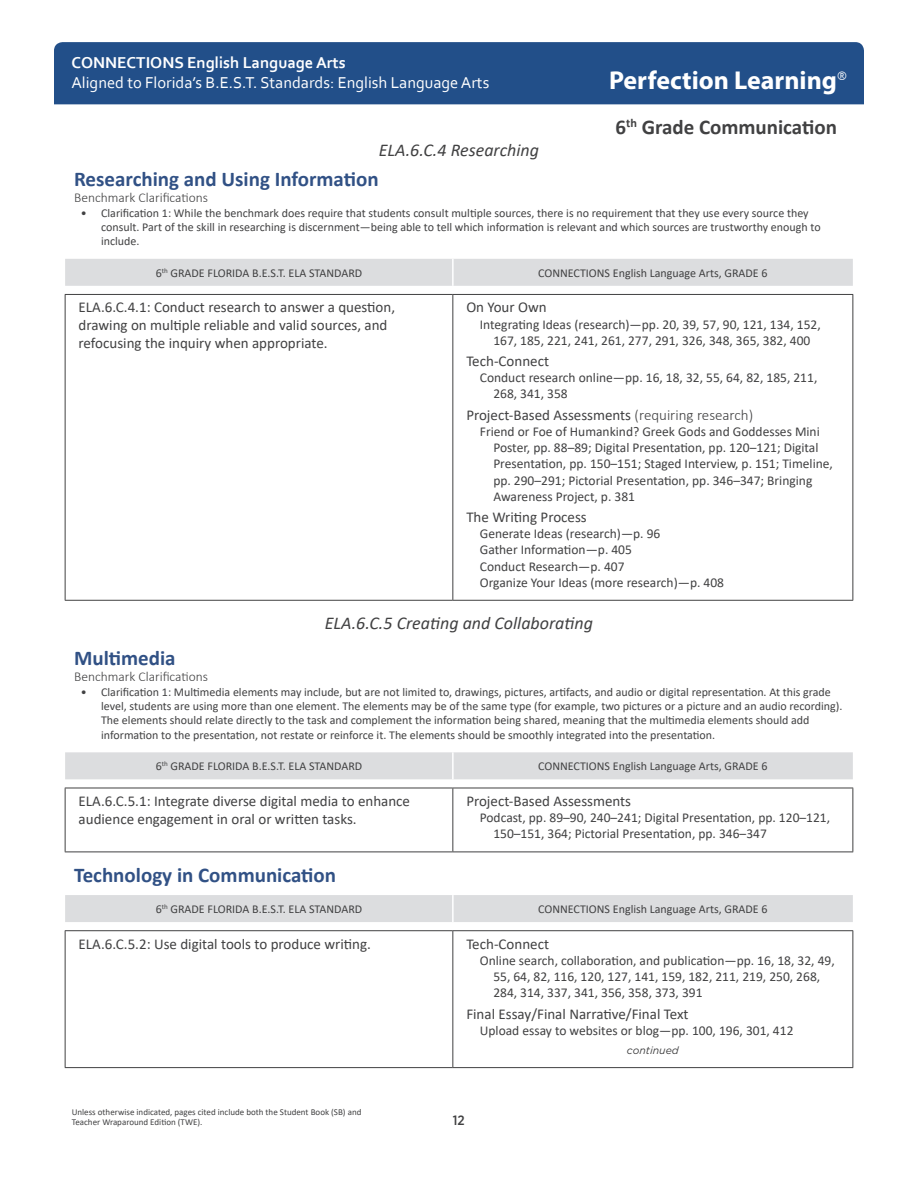
<style>
.page{position:relative;width:918px;height:1188px;background:#fff}
.page>*{position:absolute;margin:0;border:0;box-sizing:border-box;transform-origin:0 0}
.t1{font:700 25.95px "Myriad Pro";color:#fff}
.Perfection_Subsectio{font:700 21px "Calibri";color:#315185}
.t2{font:700 21px "Calibri";color:#414142}
.Perfection_Section_H{font:italic 18px "Calibri";color:#414142}
.t3{font:16.5px "Corbel";color:#fff}
.t4{font:700 16.5px "Corbel";color:#fff}
.FL_BEST_Standard{font:15px/18px "Calibri";color:#414142}
.L_BEST_Citations_Hea{font:15px "Calibri";color:#414142}
.FL_BEST_Citations_1s{font:13.5px/16.2px "Calibri";color:#414142}
.BenchClar_head{font:300 13.5px "Calibri";color:#414142}
.t5{font:500 13.5px "Gotham Narrow";color:#414142}
.Calibri_Table_header{font:12px/14.4px "Calibri";color:#414142}
.CONTINUED{font:italic 10.5px "Gotham";color:#414142}
.t6{font:9px/10.8px "Calibri";color:#414142}
.s1{font-weight:300}
</style>
<div class="page">
<div style="left:54px;top:42px;width:810px;height:62px;background:#224f89"></div>
<div style="left:65px;top:259px;width:788px;height:27px;background:#dcdddf"></div>
<hr style="left:65px;top:295px;width:1px;height:305px;background:#414142">
<hr style="left:452px;top:295px;width:1px;height:305px;background:#414142">
<hr style="left:852px;top:295px;width:1px;height:305px;background:#414142">
<hr style="left:65px;top:600px;width:388px;height:1px;background:#414142">
<hr style="left:453px;top:600px;width:400px;height:1px;background:#414142">
<hr style="left:65px;top:294px;width:388px;height:1px;background:#414142">
<hr style="left:453px;top:294px;width:400px;height:1px;background:#414142">
<hr style="left:452px;top:259px;width:2px;height:27px;background:#fff">
<div style="left:65px;top:752px;width:788px;height:27px;background:#dcdddf"></div>
<hr style="left:65px;top:788px;width:1px;height:64px;background:#414142">
<hr style="left:452px;top:788px;width:1px;height:64px;background:#414142">
<hr style="left:852px;top:788px;width:1px;height:64px;background:#414142">
<hr style="left:65px;top:852px;width:388px;height:1px;background:#414142">
<hr style="left:453px;top:852px;width:400px;height:1px;background:#414142">
<hr style="left:65px;top:788px;width:388px;height:1px;background:#414142">
<hr style="left:453px;top:788px;width:400px;height:1px;background:#414142">
<hr style="left:452px;top:752px;width:2px;height:27px;background:#fff">
<div style="left:65px;top:895px;width:788px;height:27px;background:#dcdddf"></div>
<hr style="left:65px;top:931px;width:1px;height:136px;background:#414142">
<hr style="left:452px;top:931px;width:1px;height:136px;background:#414142">
<hr style="left:852px;top:931px;width:1px;height:136px;background:#414142">
<hr style="left:65px;top:1067px;width:388px;height:1px;background:#414142">
<hr style="left:453px;top:1067px;width:400px;height:1px;background:#414142">
<hr style="left:65px;top:930px;width:388px;height:1px;background:#414142">
<hr style="left:453px;top:930px;width:400px;height:1px;background:#414142">
<hr style="left:452px;top:895px;width:2px;height:27px;background:#fff">
<h3 class="t4" style="left:71px;top:52px;width:276px">CONNECTIONS English Language Arts</h3>
<h3 class="t3" style="left:71px;top:72px;width:419px">Aligned to Florida’s B.E.S.T. Standards: English Language Arts</h3>
<h3 class="Perfection_Section_H" style="left:379px;top:138px;width:162px">ELA.6.C.4 Researching</h3>
<h1 class="t1" style="left:609px;top:63px;width:239px">Perfection Learning<sup>®</sup></h1>
<h2 class="t2" style="left:615px;top:113px;width:223px">6<sup>th</sup> Grade Communication</h2>
<p class="Perfection_Subsectio" style="left:74px;top:164px;width:306px">Researching and Using Information</p>
<p class="BenchClar_head" style="left:74px;top:189px;width:135px">Benchmark Clarifications</p>
<p class="Calibri_Table_header" style="left:101px;top:205px;width:721px;text-indent:-20px">• Clarification 1: While the benchmark does require that students consult multiple sources, there is no requirement that they use every source they consult. Part of the skill in researching is discernment—being able to tell which information is relevant and which sources are trustworthy enough to include.</p>
<p class="Calibri_Table_header" style="left:156px;top:265px;width:208px">6<sup>th</sup> GRADE FLORIDA B.E.S.T. ELA STANDARD</p>
<p class="Calibri_Table_header" style="left:538px;top:265px;width:231px">CONNECTIONS English Language Arts, GRADE 6</p>
<p class="FL_BEST_Standard" style="left:79px;top:298px;width:318px">ELA.6.C.4.1: Conduct research to answer a question, drawing on multiple reliable and valid sources, and refocusing the inquiry when appropriate.</p>
<p class="L_BEST_Citations_Hea" style="left:466px;top:297px;width:82px">On Your Own</p>
<p class="FL_BEST_Citations_1s" style="left:480px;top:316px;width:342px;text-align:center">Integrating Ideas (research)—pp. 20, 39, 57, 90, 121, 134, 152,<br>167, 185, 221, 241, 261, 277, 291, 326, 348, 365, 382, 400</p>
<p class="L_BEST_Citations_Hea" style="left:466px;top:351px;width:84px">Tech-Connect</p>
<p class="FL_BEST_Citations_1s" style="left:493px;top:369px;width:326px;text-indent:-14px">Conduct research online—pp. 16, 18, 32, 55, 64, 82, 185, 211,<br>268, 341, 358</p>
<p class="L_BEST_Citations_Hea" style="left:466px;top:404px;width:288px">Project-Based Assessments <span class="s1">(requiring research)</span></p>
<p class="FL_BEST_Citations_1s" style="left:493px;top:423px;width:341px;text-indent:-14px">Friend or Foe of Humankind? Greek Gods and Goddesses Mini Poster, pp. 88–89; Digital Presentation, pp. 120–121; Digital Presentation, pp. 150–151; Staged Interview, p. 151; Timeline, pp. 290–291; Pictorial Presentation, pp. 346–347; Bringing Awareness Project, p. 381</p>
<p class="L_BEST_Citations_Hea" style="left:466px;top:507px;width:122px">The Writing Process</p>
<p class="FL_BEST_Citations_1s" style="left:480px;top:525px;width:182px">Generate Ideas (research)—p. 96</p>
<p class="FL_BEST_Citations_1s" style="left:480px;top:541px;width:154px">Gather Information—p. 405</p>
<p class="FL_BEST_Citations_1s" style="left:480px;top:558px;width:146px">Conduct Research—p. 407</p>
<p class="FL_BEST_Citations_1s" style="left:480px;top:574px;width:246px">Organize Your Ideas (more research)—p. 408</p>
<p class="Perfection_Section_H" style="left:325px;top:611px;width:270px">ELA.6.C.5 Creating and Collaborating</p>
<p class="Perfection_Subsectio" style="left:74px;top:643px;width:103px">Multimedia</p>
<p class="BenchClar_head" style="left:74px;top:668px;width:135px">Benchmark Clarifications</p>
<p class="Calibri_Table_header" style="left:101px;top:684px;width:743px;text-indent:-20px">• Clarification 1: Multimedia elements may include, but are not limited to, drawings, pictures, artifacts, and audio or digital representation. At this grade level, students are using more than one element. The elements may be of the same type (for example, two pictures or a picture and an audio recording).<br>The elements should relate directly to the task and complement the information being shared, meaning that the multimedia elements should add information to the presentation, not restate or reinforce it. The elements should be smoothly integrated into the presentation.</p>
<p class="Calibri_Table_header" style="left:156px;top:759px;width:208px">6<sup>th</sup> GRADE FLORIDA B.E.S.T. ELA STANDARD</p>
<p class="Calibri_Table_header" style="left:538px;top:759px;width:231px">CONNECTIONS English Language Arts, GRADE 6</p>
<p class="FL_BEST_Standard" style="left:79px;top:792px;width:333px">ELA.6.C.5.1: Integrate diverse digital media to enhance audience engagement in oral or written tasks.</p>
<p class="L_BEST_Citations_Hea" style="left:466px;top:791px;width:166px">Project-Based Assessments</p>
<p class="FL_BEST_Citations_1s" style="left:493px;top:809px;width:338px;text-indent:-14px">Podcast, pp. 89–90, 240–241; Digital Presentation, pp. 120–121,<br>150–151, 364; Pictorial Presentation, pp. 346–347</p>
<p class="Perfection_Subsectio" style="left:74px;top:860px;width:264px">Technology in Communication</p>
<p class="Calibri_Table_header" style="left:156px;top:902px;width:208px">6<sup>th</sup> GRADE FLORIDA B.E.S.T. ELA STANDARD</p>
<p class="Calibri_Table_header" style="left:538px;top:902px;width:231px">CONNECTIONS English Language Arts, GRADE 6</p>
<p class="FL_BEST_Standard" style="left:79px;top:934px;width:294px">ELA.6.C.5.2: Use digital tools to produce writing.</p>
<p class="L_BEST_Citations_Hea" style="left:466px;top:933px;width:84px">Tech-Connect</p>
<p class="FL_BEST_Citations_1s" style="left:493px;top:952px;width:343px;text-indent:-14px">Online search, collaboration, and publication—pp. 16, 18, 32, 49,<br>55, 64, 82, 116, 120, 127, 141, 159, 182, 211, 219, 250, 268,<br>284, 314, 337, 341, 356, 358, 373, 391</p>
<p class="L_BEST_Citations_Hea" style="left:466px;top:1003px;width:224px">Final Essay/Final Narrative/Final Text</p>
<p class="FL_BEST_Citations_1s" style="left:480px;top:1022px;width:315px">Upload essay to websites or blog—pp. 100, 196, 301, 412</p>
<p class="CONTINUED" style="left:627px;top:1044px;width:53px">continued</p>
<p class="t6" style="left:72px;top:1106px;width:291px">Unless otherwise indicated, pages cited include both the Student Book (SB) and<br>Teacher Wraparound Edition (TWE).</p>
<p class="t5" style="left:453px;top:1112px;width:13px">12</p>
</div>
